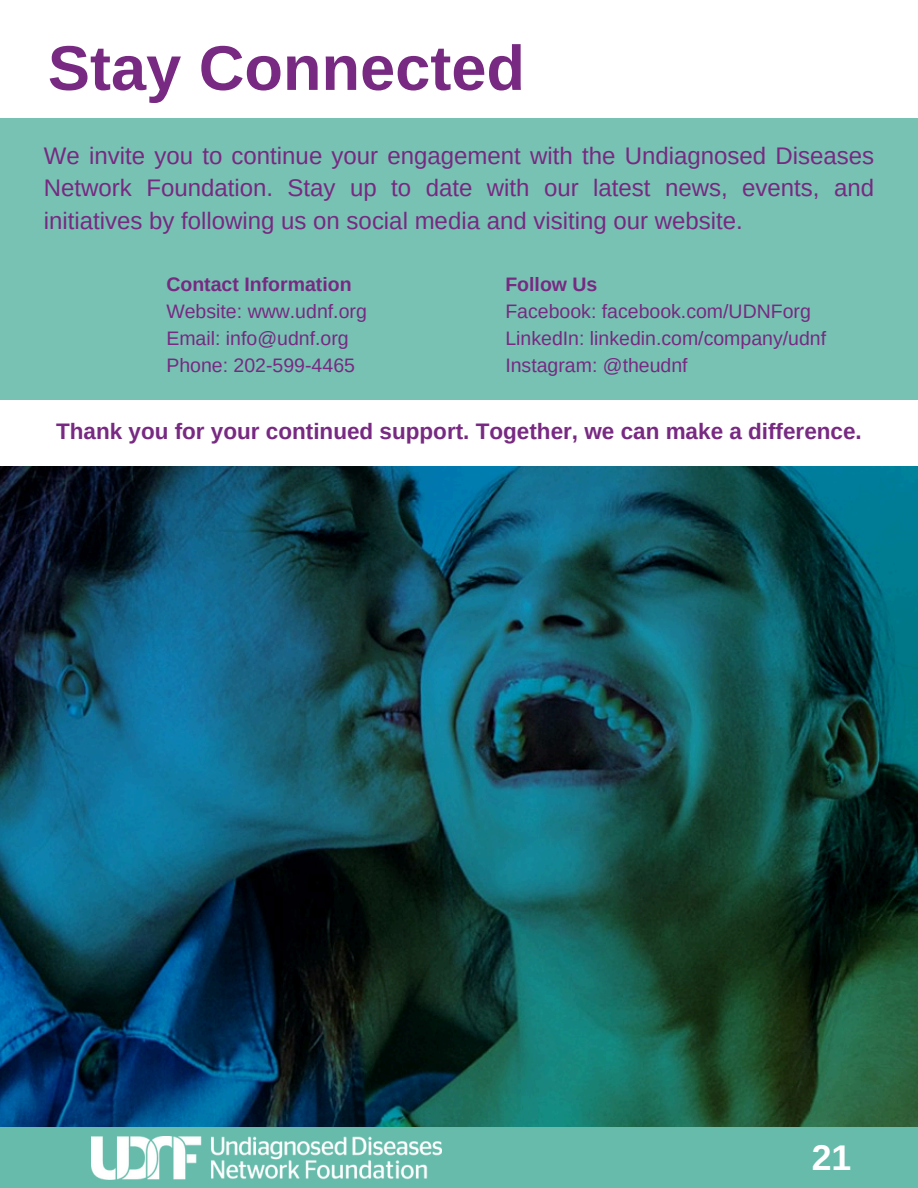
<style>
.page{position:relative;width:918px;height:1188px;background:#fff}
.page>*{position:absolute;margin:0;border:0;box-sizing:border-box;transform-origin:0 0}
.t1{font:700 63.15px "Arimo";color:#782982}
.t2{font:700 35.7px "Arimo";color:#fff}
.t3{font:24px/32.7px "Arimo";color:#782982;text-align:justify}
.t4{font:700 22.5px "Arimo";color:#782982}
.t5{font:19.5px "Arimo";color:#782982}
.t6{font:700 19.5px "Arimo";color:#782982}
</style>
<div class="page">
<div style="left:0;top:118px;width:918px;height:281px;background:#77c2b3"></div>
<img style="left:0;top:466px;width:918px;height:662px">
<div style="left:0;top:1128px;width:918px;height:60px;background:#6ba"></div>
<img style="left:92px;top:1137px;width:350px;height:42px">
<h1 class="t1" style="left:48px;top:33px;width:479px">Stay Connected</h1>
<h3 class="t3" style="left:44px;top:139px;width:832px">We invite you to continue your engagement with the Undiagnosed Diseases Network Foundation. Stay up to date with our latest news, events, and initiatives by following us on social media and visiting our website.</h3>
<p class="t6" style="left:166px;top:274px;width:187px">Contact Information</p>
<p class="t5" style="left:166px;top:301px;width:202px">Website: www.udnf.org</p>
<p class="t5" style="left:166px;top:328px;width:184px">Email: info@udnf.org</p>
<h2 class="t5" style="left:166px;top:355px;width:190px">Phone: 202-599-4465</h2>
<p class="t6" style="left:505px;top:274px;width:94px">Follow Us</p>
<p class="t5" style="left:505px;top:301px;width:307px">Facebook: facebook.com/UDNForg</p>
<p class="t5" style="left:505px;top:328px;width:322px">LinkedIn: linkedin.com/company/udnf</p>
<p class="t5" style="left:505px;top:355px;width:184px">Instagram: @theudnf</p>
<p class="t4" style="left:56px;top:418px;width:807px">Thank you for your continued support. Together, we can make a difference.</p>
<p class="t2" style="left:812px;top:1138px;width:41px">21</p>
</div>
